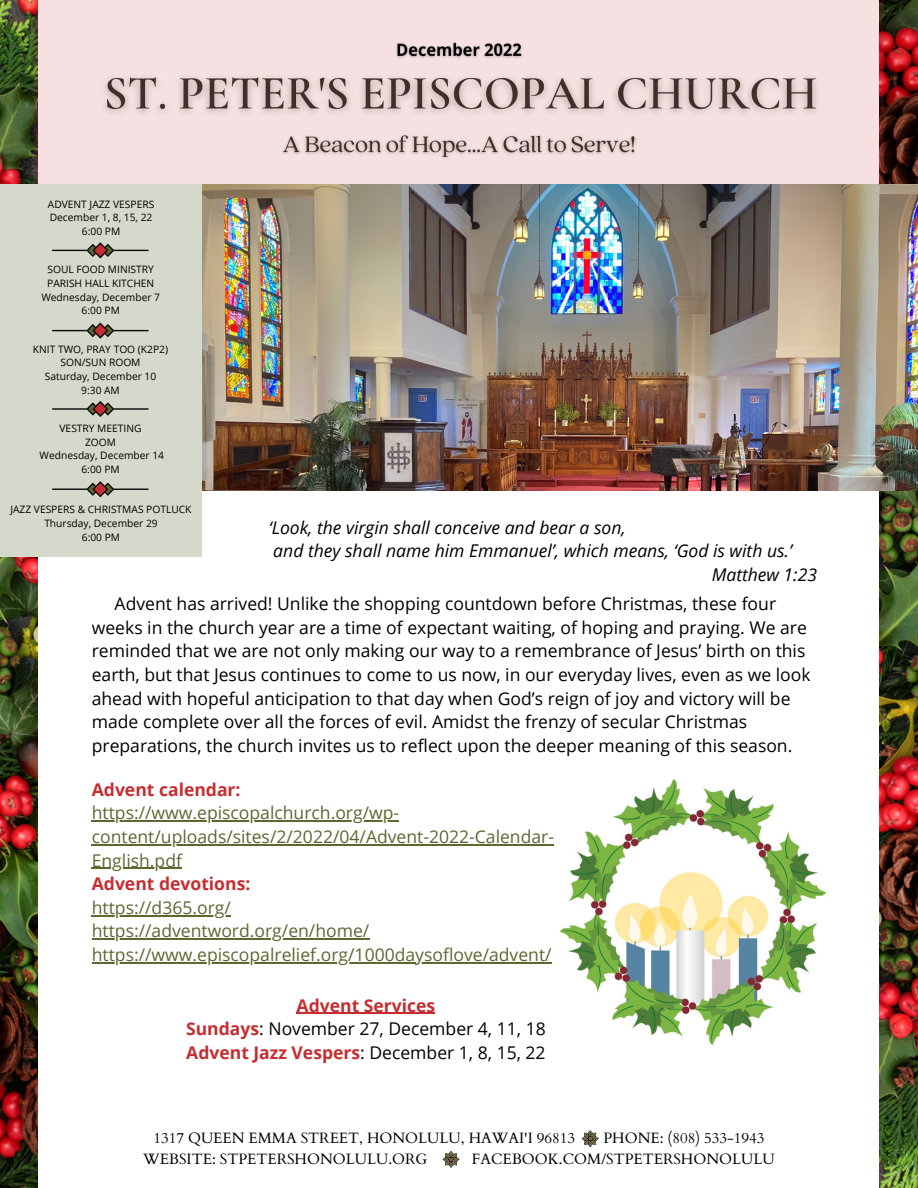
<style>
.page{position:relative;width:918px;height:1188px;background:#fff}
.page>*{position:absolute;margin:0;border:0;box-sizing:border-box;transform-origin:0 0}
.t1{font:17.55px/23.7px "Open Sans";color:#000}
.t2{font:17.55px/23.7px "Open Sans";color:#596930}
.t3{font:italic 17.55px "Open Sans";color:#000}
.t4{font:700 17.55px "Open Sans";color:#c52d31}
.t5{font:15px "Cardo";color:#000}
.t6{font:10.2px/13.6px "Open Sans";color:#000;text-align:center}
.s1{font-weight:700;color:#c52d31}
</style>
<div class="page">
<img style="left:0;top:0;width:918px;height:1188px">
<div style="left:39px;top:0;width:840px;height:1188px;background:#fff"></div>
<div style="left:35px;top:0;width:849px;height:184px;background:#f6e0e1"></div>
<svg style="left:582px;top:1130px;width:17px;height:17px"></svg>
<svg style="left:443px;top:1151px;width:16px;height:17px"></svg>
<div style="left:0;top:184px;width:202px;height:373px;background:#d5d9cb"></div>
<svg style="left:52px;top:243px;width:97px;height:15px"></svg>
<svg style="left:52px;top:481px;width:97px;height:16px"></svg>
<svg style="left:52px;top:323px;width:97px;height:15px"></svg>
<svg style="left:52px;top:401px;width:97px;height:16px"></svg>
<img style="left:202px;top:184px;width:716px;height:306px">
<img style="left:560px;top:779px;width:266px;height:266px">
<img style="left:105px;top:77px;width:712px;height:36px">
<img style="left:396px;top:42px;width:126px;height:16px">
<img style="left:282px;top:135px;width:354px;height:24px">
<hr style="left:92px;top:820px;width:307px;height:2px;background:#596930">
<hr style="left:92px;top:844px;width:462px;height:1px;background:#596930">
<hr style="left:92px;top:868px;width:90px;height:1px;background:#596930">
<hr style="left:92px;top:915px;width:139px;height:1px;background:#596930">
<hr style="left:92px;top:939px;width:277px;height:1px;background:#596930">
<hr style="left:92px;top:962px;width:460px;height:1px;background:#596930">
<hr style="left:297px;top:1013px;width:138px;height:1px;background:#c52d31">
<p class="t6" style="left:48px;top:197px;width:108px">ADVENT JAZZ VESPERS<br>December 1, 8, 15, 22<br>6:00 PM</p>
<p class="t6" style="left:41px;top:263px;width:120px">SOUL FOOD MINISTRY<br>PARISH HALL KITCHEN<br>Wednesday, December 7<br>6:00 PM</p>
<p class="t6" style="left:33px;top:342px;width:137px">KNIT TWO, PRAY TOO (K2P2)<br>SON/SUN ROOM<br>Saturday, December 10<br>9:30 AM</p>
<p class="t6" style="left:40px;top:421px;width:126px">VESTRY MEETING<br>ZOOM<br>Wednesday, December 14<br>6:00 PM</p>
<p class="t6" style="left:10px;top:502px;width:183px">JAZZ VESPERS &amp; CHRISTMAS POTLUCK<br>Thursday, December 29<br>6:00 PM</p>
<p class="t3" style="left:269px;top:515px;width:359px">‘Look, the virgin shall conceive and bear a son,</p>
<p class="t3" style="left:273px;top:539px;width:520px">and they shall name him Emmanuel’, which means, ‘God is with us.’</p>
<p class="t3" style="left:712px;top:562px;width:107px">Matthew 1:23</p>
<p class="t1" style="left:92px;top:592px;width:720px;text-indent:23px">Advent has arrived! Unlike the shopping countdown before Christmas, these four weeks in the church year are a time of expectant waiting, of hoping and praying. We are reminded that we are not only making our way to a remembrance of Jesus’ birth on this earth, but that Jesus continues to come to us now, in our everyday lives, even as we look ahead with hopeful anticipation to that day when God’s reign of joy and victory will be made complete over all the forces of evil. Amidst the frenzy of secular Christmas preparations, the church invites us to reflect upon the deeper meaning of this season.</p>
<p class="t4" style="left:92px;top:777px;width:150px">Advent calendar:</p>
<p class="t2" style="left:92px;top:801px;width:464px">https://www.episcopalchurch.org/wp&shy;content/uploads/sites/2/2022/04/Advent-2022-Calendar-<br>English.pdf</p>
<p class="t4" style="left:92px;top:871px;width:160px">Advent devotions:</p>
<p class="t2" style="left:92px;top:895px;width:461px">https://d365.org/<br>https://adventword.org/en/home/ https://www.episcopalrelief.org/1000daysoflove/advent/</p>
<p class="t1" style="left:186px;top:993px;width:361px;text-align:center"><span class="s1">Advent Services<br>Sundays</span>: November 27, December 4, 11, 18<br><span class="s1">Advent Jazz Vespers</span>: December 1, 8, 15, 22</p>
<p class="t5" style="left:153px;top:1129px;width:423px">1317 QUEEN EMMA STREET, HONOLULU, HAWAI'I 96813</p>
<p class="t5" style="left:603px;top:1129px;width:163px">PHONE: (808) 533-1943</p>
<p class="t5" style="left:143px;top:1149px;width:286px">WEBSITE: STPETERSHONOLULU.ORG</p>
<p class="t5" style="left:472px;top:1149px;width:305px">FACEBOOK.COM/STPETERSHONOLULU</p>
</div>
